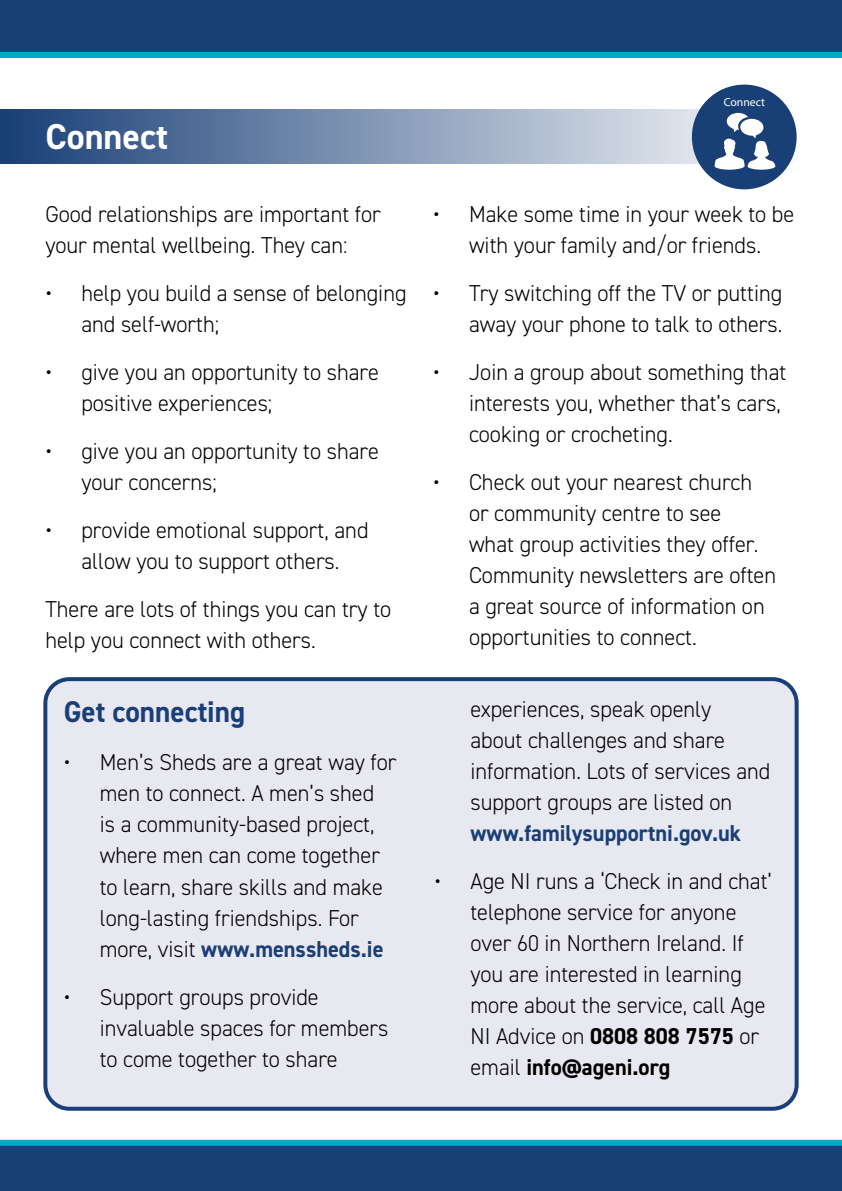
<style>
.page{position:relative;width:842px;height:1191px;background:#fff}
.page>*{position:absolute;margin:0;border:0;box-sizing:border-box;transform-origin:0 0}
.t1{font:700 36px "DIN2014";color:#fff}
.t2{font:700 30px "DIN2014";color:#193f77}
.t3{font:300 23px/31px "DIN2014";color:#000}
.t4{font:700 23px "DIN2014";color:#193f77}
.t5{font:11.8px "Myriad Pro";color:#fff}
.s1{font-weight:700;color:#193f77}
.s2{font-weight:700}
</style>
<div class="page">
<svg style="left:0;top:110px;width:797px;height:54px"></svg>
<svg style="left:0;top:1139px;width:842px;height:52px"></svg>
<svg style="left:0;top:0;width:842px;height:58px"></svg>
<div style="left:692px;top:85px;width:105px;height:104px;background:#193f77;border-radius:50%"></div>
<svg style="left:715px;top:113px;width:60px;height:57px"></svg>
<div style="left:45px;top:679px;width:752px;height:429px;background:#e8e8f1;border-radius:24px"></div>
<div style="left:43px;top:677px;width:756px;height:433px;border:4px solid #193f77;border-radius:24px"></div>
<h1 class="t1" style="left:45px;top:112px;width:124px">Connect</h1>
<p class="t3" style="left:45px;top:199px;width:337px">Good relationships are important for your mental wellbeing. They can:</p>
<p class="t3" style="left:81px;top:278px;width:327px;text-indent:-36px">• help you build a sense of belonging and self-worth;</p>
<p class="t3" style="left:81px;top:357px;width:299px;text-indent:-36px">• give you an opportunity to share positive experiences;</p>
<p class="t3" style="left:81px;top:436px;width:299px;text-indent:-36px">• give you an opportunity to share your concerns;</p>
<p class="t3" style="left:45px;top:515px;width:325px;text-align:center">• provide emotional support, and allow you to support others.</p>
<p class="t3" style="left:45px;top:594px;width:347px">There are lots of things you can try to help you connect with others.</p>
<h2 class="t2" style="left:64px;top:692px;width:183px">Get connecting</h2>
<p class="t3" style="left:100px;top:747px;width:298px;text-indent:-36px">• Men’s Sheds are a great way for men to connect. A men’s shed<br>is a community-based project, where men can come together to learn, share skills and make long-lasting friendships. For more, visit <span class="s1">www.menssheds.ie</span></p>
<p class="t3" style="left:100px;top:981px;width:290px;text-indent:-36px">• Support groups provide invaluable spaces for members to come together to share</p>
<p class="t5" style="left:724px;top:95px;width:43px">Connect</p>
<p class="t3" style="left:433px;top:199px;width:363px;text-align:center">• Make some time in your week to be with your family and/or friends.</p>
<p class="t3" style="left:433px;top:278px;width:351px;text-align:right">• Try switching off the TV or putting away your phone to talk to others.</p>
<p class="t3" style="left:469px;top:357px;width:319px;text-indent:-36px">• Join a group about something that interests you, whether that’s cars, cooking or crocheting.</p>
<p class="t3" style="left:469px;top:467px;width:309px;text-indent:-36px">• Check out your nearest church or community centre to see<br>what group activities they offer.<br>Community newsletters are often a great source of information on opportunities to connect.</p>
<p class="t3" style="left:470px;top:693px;width:302px">experiences, speak openly<br>about challenges and share information. Lots of services and support groups are listed on</p>
<p class="t4" style="left:470px;top:818px;width:272px">www.familysupportni.gov.uk</p>
<p class="t3" style="left:470px;top:865px;width:303px;text-indent:-36px">• Age NI runs a ‘Check in and chat’ telephone service for anyone over 60 in Northern Ireland. If you are interested in learning more about the service, call Age<br>NI Advice on <span class="s2">0808 808 7575</span> or email <span class="s2">info@ageni.org</span></p>
</div>
